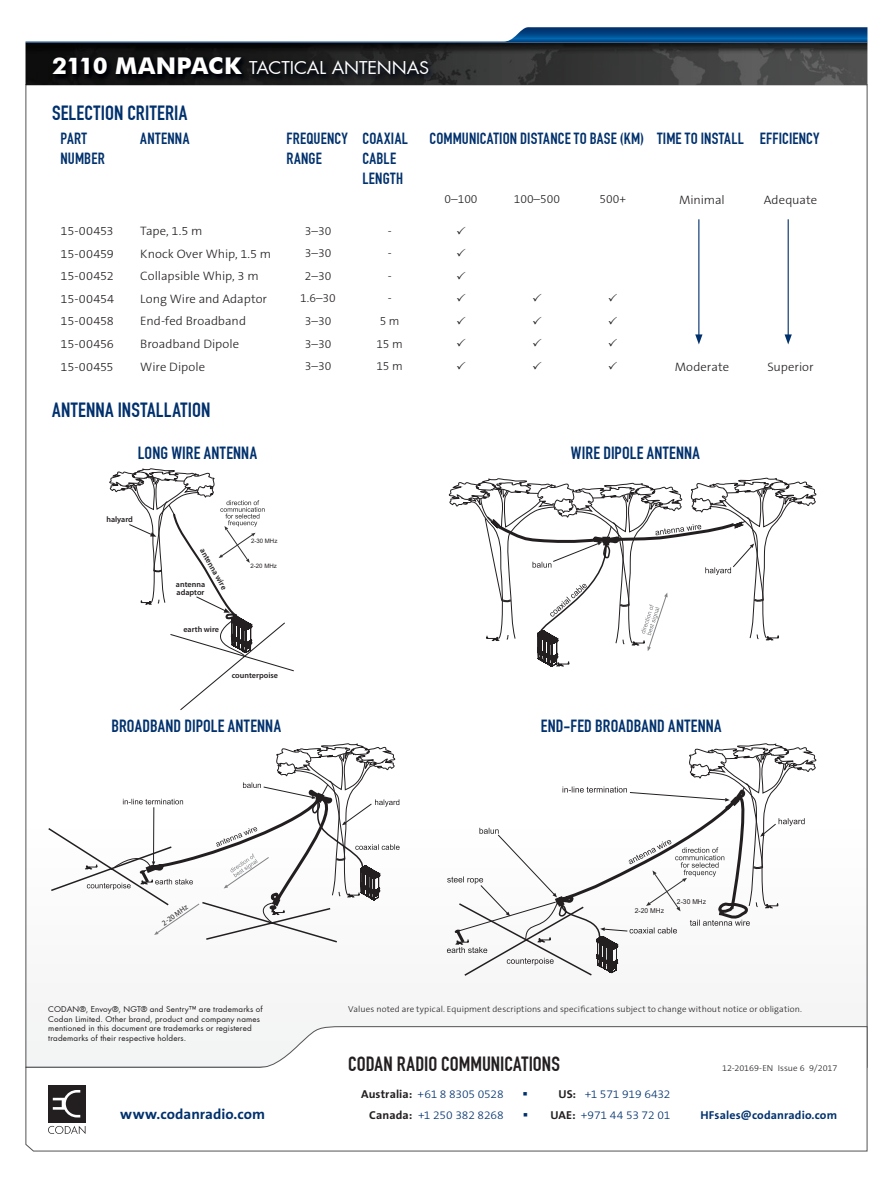
<style>
.page{position:relative;width:893px;height:1188px;background:#fff}
.page>*{position:absolute;margin:0;border:0;box-sizing:border-box;transform-origin:0 0}
.t1{font:20.1px "DIN Engschrift Alternate";letter-spacing:.01em;color:#00316d;scale:1.04 1}
.t2{font:20.1px "DIN Engschrift Alternate";color:#231f20;scale:1.04 1}
.t3{font:17.25px "DIN Engschrift Alternate";letter-spacing:.01em;color:#00316d;scale:1.04 1}
.t4{font:17.25px "Futura";letter-spacing:-.005em;color:#fff;scale:1.04 1}
.t5{font:15.9px/19.8px "DIN Engschrift Alternate";letter-spacing:.015em;color:#00316d;scale:1.04 1}
.t6{font:700 14.4px "The Sans B7";color:#00316d;scale:1.04 1}
.t7{font:300 12.3px "The Sans B3";color:#231f20;scale:1.04 1}
.t8{font:300 12px "The Sans B3";color:#231f20}
.t9{font:300 11.55px/21px "The Sans B3";letter-spacing:-.01em;color:#00316d;text-align:right;scale:1.04 1}
.t10{font:700 11.55px "The Sans B7";letter-spacing:.01em;color:#00316d;scale:1.04 1}
.t11{font:11.55px "Wingdings";color:#00316d;scale:1.04 1}
.t12{font:300 8.7px "The Sans B3";letter-spacing:.01em;color:#231f20;scale:1.04 1}
.t13{font:600 8.1px "Myriad Pro";color:#231f20}
.t14{font:7.8px/9.8px "Futura";letter-spacing:.02em;color:#231f20;scale:1.04 1}
.t15{font:7.5px "Myriad Pro";color:#231f20}
.t16{font:6.75px "Arial";color:#231f20}
.t17{font:6.15px "Arial";color:#231f20}
.s1{font-family:"Futura BT";font-weight:700;font-size:23.1px}
.s2{font-family:"The Sans B7";font-weight:700;color:#231f20}
</style>
<div class="page">
<img style="left:26px;top:43px;width:841px;height:42px">
<svg style="left:26px;top:27px;width:841px;height:16px"></svg>
<svg style="left:25px;top:1026px;width:843px;height:126px"></svg>
<div style="left:48px;top:1085px;width:38px;height:37px;background:#231f20"></div>
<svg style="left:53px;top:1090px;width:27px;height:27px"></svg>
<svg style="left:48px;top:1126px;width:38px;height:8px"></svg>
<img style="left:51px;top:55px;width:384px;height:26px">
<hr style="left:698px;top:219px;width:1px;height:118px;background:#00316d">
<svg style="left:695px;top:334px;width:7px;height:10px"></svg>
<hr style="left:788px;top:219px;width:1px;height:118px;background:#00316d">
<svg style="left:784px;top:334px;width:8px;height:10px"></svg>
<svg style="left:109px;top:468px;width:185px;height:242px"></svg>
<svg style="left:449px;top:478px;width:367px;height:189px"></svg>
<svg style="left:48px;top:743px;width:352px;height:200px"></svg>
<svg style="left:447px;top:743px;width:369px;height:233px"></svg>
<h2 class="t4" style="left:52px;top:56px;width:364px"><span class="s1">2110 MANPACK</span> TACTICAL ANTENNAS</h2>
<h1 class="t1" style="left:52px;top:101px;width:132px">SELECTION CRITERIA</h1>
<p class="t5" style="left:61px;top:129px;width:44px">PART<br>NUMBER</p>
<p class="t5" style="left:140px;top:129px;width:49px">ANTENNA</p>
<p class="t5" style="left:286px;top:129px;width:61px">FREQUENCY<br>RANGE</p>
<p class="t5" style="left:362px;top:129px;width:45px">COAXIAL<br>CABLE<br>LENGTH</p>
<p class="t5" style="left:429px;top:129px;width:377px">COMMUNICATION DISTANCE TO BASE (KM) TIME TO INSTALL EFFICIENCY</p>
<p class="t8" style="left:444px;top:193px;width:34px">0–100</p>
<p class="t8" style="left:514px;top:193px;width:48px">100–500</p>
<p class="t8" style="left:600px;top:193px;width:28px">500+</p>
<p class="t7" style="left:679px;top:193px;width:45px">Minimal</p>
<p class="t7" style="left:764px;top:193px;width:53px">Adequate</p>
<p class="t7" style="left:61px;top:225px;width:53px">15-00453</p>
<p class="t7" style="left:140px;top:225px;width:61px">Tape, 1.5 m</p>
<p class="t8" style="left:305px;top:224px;width:28px">3–30</p>
<p class="t8" style="left:388px;top:224px;width:5px">-</p>
<p class="t7" style="left:61px;top:247px;width:53px">15-00459</p>
<p class="t7" style="left:140px;top:247px;width:127px">Knock Over Whip, 1.5 m</p>
<p class="t8" style="left:305px;top:247px;width:28px">3–30</p>
<p class="t8" style="left:388px;top:247px;width:5px">-</p>
<p class="t7" style="left:61px;top:270px;width:53px">15-00452</p>
<p class="t7" style="left:140px;top:270px;width:115px">Collapsible Whip, 3 m</p>
<p class="t8" style="left:305px;top:270px;width:28px">2–30</p>
<p class="t8" style="left:388px;top:270px;width:5px">-</p>
<p class="t7" style="left:61px;top:292px;width:53px">15-00454</p>
<p class="t7" style="left:140px;top:292px;width:123px">Long Wire and Adaptor</p>
<p class="t8" style="left:300px;top:292px;width:37px">1.6–30</p>
<p class="t8" style="left:388px;top:292px;width:5px">-</p>
<p class="t7" style="left:61px;top:315px;width:53px">15-00458</p>
<p class="t7" style="left:140px;top:315px;width:103px">End-fed Broadband</p>
<p class="t8" style="left:305px;top:315px;width:28px">3–30</p>
<p class="t8" style="left:380px;top:315px;width:21px">5 m</p>
<p class="t7" style="left:61px;top:338px;width:53px">15-00456</p>
<p class="t7" style="left:140px;top:338px;width:97px">Broadband Dipole</p>
<p class="t8" style="left:305px;top:337px;width:28px">3–30</p>
<p class="t8" style="left:376px;top:337px;width:28px">15 m</p>
<p class="t7" style="left:61px;top:360px;width:52px">15-00455</p>
<p class="t7" style="left:140px;top:360px;width:64px">Wire Dipole</p>
<p class="t8" style="left:305px;top:360px;width:28px">3–30</p>
<p class="t8" style="left:376px;top:360px;width:28px">15 m</p>
<p class="t7" style="left:675px;top:360px;width:54px">Moderate</p>
<p class="t7" style="left:767px;top:360px;width:46px">Superior</p>
<h1 class="t1" style="left:52px;top:398px;width:154px">ANTENNA INSTALLATION</h1>
<h2 class="t3" style="left:138px;top:443px;width:116px">LONG WIRE ANTENNA</h2>
<h2 class="t3" style="left:571px;top:443px;width:125px">WIRE DIPOLE ANTENNA</h2>
<p class="t13" style="left:106px;top:514px;width:28px">halyard</p>
<p class="t13" style="left:206px;top:547px;width:47px;rotate:60deg">antenna wire</p>
<p class="t13" style="left:177px;top:587px;width:30px">adaptor</p>
<p class="t13" style="left:176px;top:580px;width:31px">antenna</p>
<p class="t13" style="left:183px;top:624px;width:37px">earth wire</p>
<p class="t17" style="left:251px;top:537px;width:28px">2-30 MHz</p>
<p class="t17" style="left:250px;top:561px;width:28px">2-20 MHz</p>
<p class="t13" style="left:232px;top:671px;width:48px">counterpoise</p>
<h2 class="t3" style="left:112px;top:716px;width:164px">BROADBAND DIPOLE ANTENNA</h2>
<p class="t15" style="left:160px;top:920px;width:31px;rotate:-35deg">2-20 MHz</p>
<h2 class="t3" style="left:541px;top:716px;width:175px">END-FED BROADBAND ANTENNA</h2>
<p class="t16" style="left:635px;top:906px;width:31px">2-20 MHz</p>
<p class="t16" style="left:677px;top:897px;width:31px">2-30 MHz</p>
<p class="t14" style="left:48px;top:1004px;width:208px">CODAN®, Envoy®, NGT® and Sentry™ are trademarks of Codan Limited. Other brand, product and company names mentioned in this document are trademarks or registered trademarks of their respective holders.</p>
<p class="t12" style="left:348px;top:1005px;width:438px">Values noted are typical. Equipment descriptions and specifications subject to change without notice or obligation.</p>
<p class="t12" style="left:722px;top:1064px;width:112px">12-20169-EN Issue 6 9/2017</p>
<h1 class="t2" style="left:348px;top:1052px;width:205px">CODAN RADIO COMMUNICATIONS</h1>
<p class="t6" style="left:120px;top:1107px;width:141px">www.codanradio.com</p>
<p class="t9" style="left:361px;top:1084px;width:139px"><span class="s2">Australia:</span> +61 8 8305 0528<br><span class="s2">Canada:</span> +1 250 382 8268</p>
<p class="t11" style="left:523px;top:1088px;width:7px">▪</p>
<p class="t9" style="left:558px;top:1084px;width:109px"><span class="s2">US:</span> +1 571 919 6432</p>
<p class="t9" style="left:523px;top:1105px;width:144px">▪ <span class="s2">UAE:</span> +971 44 53 72 01</p>
<p class="t10" style="left:700px;top:1109px;width:133px">HFsales@codanradio.com</p>
</div>
